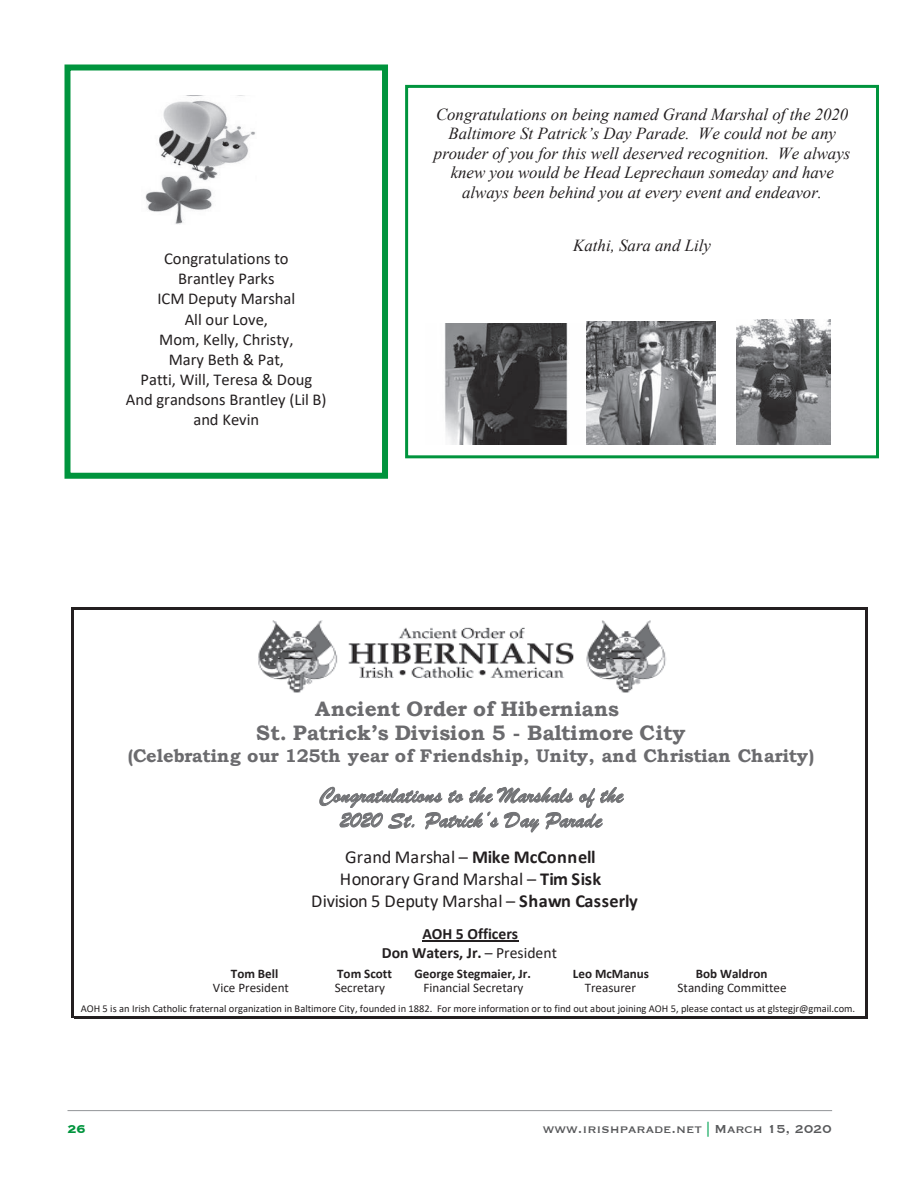
<style>
.page{position:relative;width:918px;height:1188px;background:#fff}
.page>*{position:absolute;margin:0;border:0;box-sizing:border-box;transform-origin:0 0}
.t1{font:22.95px/24.9px "Brush Script";letter-spacing:.005em;color:#727376;text-align:center}
.t2{font:700 21px/23.5px "Bookman Old Style";letter-spacing:.005em;color:#6b6b6e;text-align:center}
.t3{font:18.3px/22.2px "Calibri";color:#231f20;text-align:center}
.t4{font:700 18.3px "Bookman Old Style";letter-spacing:-.01em;color:#6b6b6e}
.t5{font:italic 16.8px/19.4px "Times New Roman";color:#231f20;text-align:center}
.t6{font:16.5px/20.1px "Calibri";color:#231f20;text-align:center}
.t7{font:700 15.75px/19.6px "Calibri";color:#231f20;text-align:center}
.t8{font:15px "Copperplate";color:#57585a}
.t9{font:700 15px "Copperplate";color:#00943d}
.t10{font:13.05px "Calibri";color:#231f20}
.t11{font:700 13.05px "Calibri";color:#231f20}
.t12{font:10.5px "Calibri";color:#231f20}
.s1{font-weight:700}
.s2{font-weight:400}
.s3{color:#16aa62}
</style>
<div class="page">
<hr style="left:68px;top:1110px;width:764px;height:1px;background:#939598">
<img style="left:145px;top:96px;width:110px;height:129px">
<div style="left:64px;top:64px;width:324px;height:415px;border:6px solid #00943d"></div>
<img style="left:445px;top:322px;width:271px;height:123px">
<img style="left:736px;top:319px;width:94px;height:126px">
<div style="left:405px;top:85px;width:474px;height:373px;border:3px solid #00943d"></div>
<svg style="left:319px;top:786px;width:305px;height:47px"></svg>
<hr style="left:422px;top:940px;width:97px;height:1px;background:#231f20">
<hr style="left:72px;top:608px;width:2px;height:410px;background:#231f20">
<hr style="left:865px;top:610px;width:2px;height:408px;background:#231f20">
<hr style="left:74px;top:608px;width:793px;height:2px;background:#231f20">
<hr style="left:74px;top:1016px;width:793px;height:2px;background:#231f20">
<img style="left:258px;top:620px;width:408px;height:73px">
<p class="t6" style="left:126px;top:248px;width:202px">Congratulations to<br>Brantley Parks<br>ICM Deputy Marshal<br>All our Love,<br>Mom, Kelly, Christy,<br>Mary Beth &amp; Pat,<br>Patti, Will, Teresa &amp; Doug<br>And grandsons Brantley (Lil B) and Kevin</p>
<p class="t5" style="left:434px;top:104px;width:418px">Congratulations on being named Grand Marshal of the 2020<br>Baltimore St Patrick’s Day Parade. We could not be any prouder of you for this well deserved recognition. We always knew you would be Head Leprechaun someday and have always been behind you at every event and endeavor.</p>
<p class="t5" style="left:573px;top:236px;width:139px">Kathi, Sara and Lily</p>
<p class="t2" style="left:256px;top:697px;width:431px">Ancient Order of Hibernians<br>St. Patrick’s Division 5 - Baltimore City</p>
<p class="t4" style="left:128px;top:742px;width:688px">(Celebrating our 125th year of Friendship, Unity, and Christian Charity)</p>
<h1 class="t1" style="left:319px;top:783px;width:306px">Congratulations to the Marshals of the<br>2020 St. Patrick’s Day Parade</h1>
<p class="t3" style="left:345px;top:845px;width:252px">Grand Marshal – <span class="s1">Mike McConnell</span></p>
<p class="t3" style="left:311px;top:867px;width:328px">Honorary Grand Marshal – <span class="s1">Tim Sisk<br></span>Division 5 Deputy Marshal – <span class="s1">Shawn Casserly</span></p>
<p class="t7" style="left:382px;top:923px;width:177px">AOH 5 Officers<br>Don Waters, Jr. <span class="s2">– President</span></p>
<p class="t11" style="left:231px;top:964px;width:49px">Tom Bell</p>
<p class="t11" style="left:337px;top:964px;width:56px">Tom Scott</p>
<p class="t11" style="left:415px;top:964px;width:118px">George Stegmaier, Jr.</p>
<p class="t11" style="left:573px;top:964px;width:78px">Leo McManus</p>
<p class="t11" style="left:696px;top:964px;width:73px">Bob Waldron</p>
<p class="t10" style="left:213px;top:979px;width:78px">Vice President</p>
<p class="t10" style="left:335px;top:979px;width:52px">Secretary</p>
<p class="t10" style="left:424px;top:979px;width:102px">Financial Secretary</p>
<p class="t10" style="left:585px;top:979px;width:53px">Treasurer</p>
<p class="t10" style="left:678px;top:979px;width:110px">Standing Committee</p>
<p class="t12" style="left:81px;top:1001px;width:776px">AOH 5 is an Irish Catholic fraternal organization in Baltimore City, founded in 1882. For more information or to find out about joining AOH 5, please contact us at glstegjr@gmail.com.</p>
<p class="t9" style="left:68px;top:1119px;width:20px">26</p>
<p class="t8" style="left:543px;top:1119px;width:290px">www.irishparade.net <span class="s3">|</span> March 15, 2020</p>
</div>
